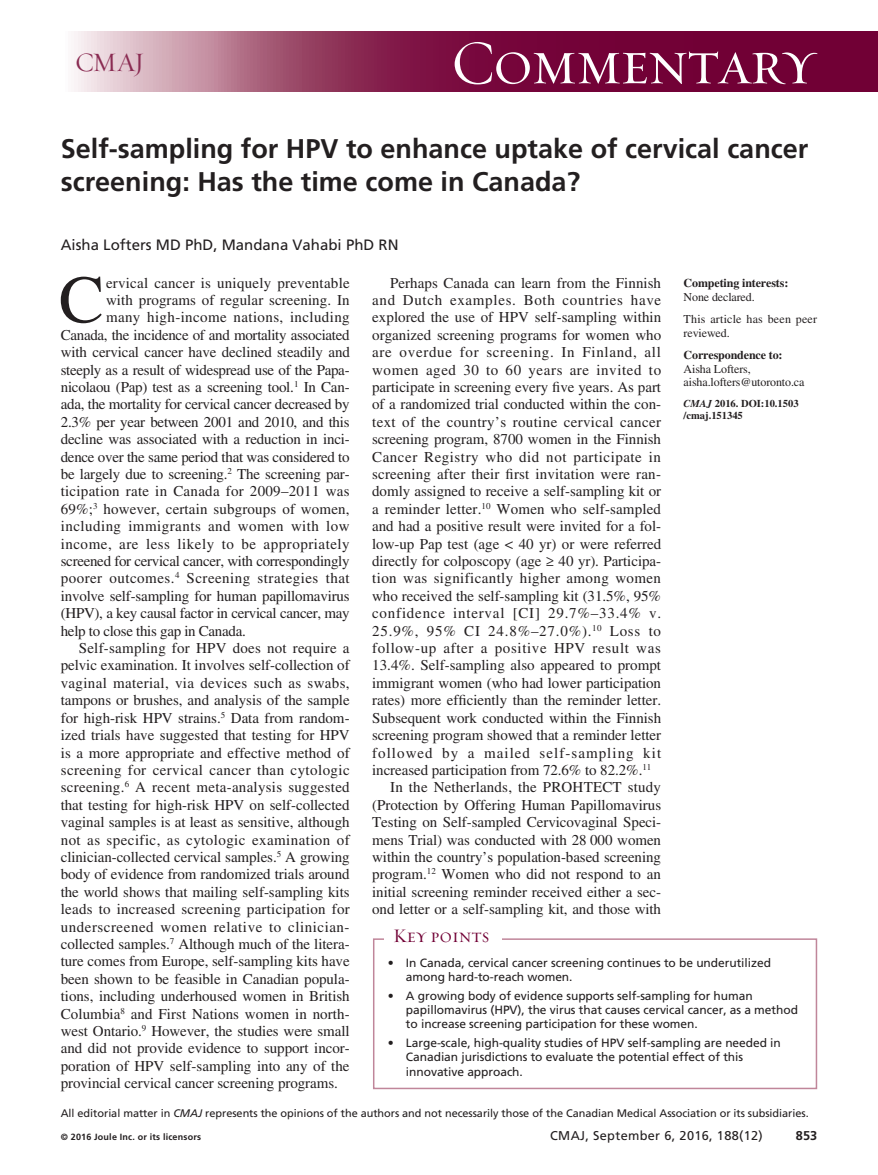
<style>
.page{position:relative;width:878px;height:1175px;background:#fff}
.page>*{position:absolute;margin:0;border:0;box-sizing:border-box;transform-origin:0 0}
.DC{font:67.5px "Times LT Std";color:#231f20}
.t1{font:63px "Requiem Display HTF Small Caps";letter-spacing:-.03em;color:#fff}
.Article_title{font:700 27px/33px "Frutiger LT Std";color:#231f20}
.t2{font:27px "Requiem Display HTF Roman";color:#8a2b52}
.Box_head-Key_points{font:19.5px "Requiem Display HTF Small Caps";color:#710035}
.DC-2{font:15px/17.4px "Times LT Std";letter-spacing:-.01em;color:#231f20;text-align:justify}
.DC-3{font:15px "Times LT Std";letter-spacing:.03em;color:#231f20}
.DC-4{font:15px "Times LT Std";letter-spacing:.015em;color:#231f20}
.DC-5{font:15px "Times LT Std";letter-spacing:.01em;color:#231f20}
.DC-6{font:15px "Times LT Std";letter-spacing:.035em;color:#231f20}
.Contrib{font:15px "Frutiger LT Std";color:#231f20}
.DC-7{font:15px "Times LT Std";letter-spacing:.025em;color:#231f20}
.t3{font:12.75px "Frutiger LT Std";letter-spacing:.025em;color:#231f20}
.t4{font:700 12.75px "Frutiger LT Std";color:#231f20}
.Box_list_1{font:12px/14.2px "Frutiger LT Std";letter-spacing:-.005em;color:#231f20}
.Corresp{font:12px/13.5px "Times LT Std";letter-spacing:-.01em;color:#231f20}
.CI{font:700 12px/13.5px "Times LT Std";letter-spacing:-.01em;color:#231f20}
.PJ_small{font:12px/13.5px "Times LT Std";letter-spacing:.015em;color:#231f20}
.t5{font:10.95px "Frutiger LT Std";letter-spacing:-.005em;color:#231f20}
.Article_id{font:700 10.5px/12px "Times LT Std";color:#231f20}
.t6{font:700 9px "Frutiger LT Std";letter-spacing:.02em;color:#231f20}
.s1{font-family:"Frutiger LT Std"}
.s2{font-weight:400}
.s3{font-weight:700}
.s4{font-style:italic}
</style>
<div class="page">
<svg style="left:74px;top:32px;width:804px;height:60px;background:#8f355d"></svg>
<div style="left:373px;top:938px;width:444px;height:151px;border:2px solid #c0869a"></div>
<div style="left:384px;top:927px;width:117px;height:26px;background:#fff"></div>
<h3 class="t2" style="left:75px;top:46px;width:71px">CMAJ</h3>
<h2 class="t1" style="left:451px;top:26px;width:367px">Commentary</h2>
<p class="Article_title" style="left:61px;top:133px;width:749px">Self-sampling for HPV to enhance uptake of cervical cancer screening: Has the time come in Canada?</p>
<p class="Contrib" style="left:61px;top:236px;width:339px">Aisha Lofters MD PhD, Mandana Vahabi PhD RN</p>
<p class="DC" style="left:59px;top:262px;width:47px">C</p>
<p class="DC-4" style="left:106px;top:274px;width:245px">ervical cancer is uniquely preventable</p>
<p class="DC-2" style="left:106px;top:291px;width:245px">with programs of regular screening. In</p>
<p class="DC-7" style="left:106px;top:309px;width:245px">many high-income nations, including</p>
<p class="DC-2" style="left:61px;top:326px;width:290px">Canada, the incidence of and mortality associated</p>
<p class="DC-2" style="left:61px;top:343px;width:290px">with cervical cancer have declined steadily and</p>
<p class="DC-2" style="left:61px;top:361px;width:290px">steeply as a result of widespread use of the Papa-</p>
<p class="DC-2" style="left:61px;top:378px;width:290px">nicolaou (Pap) test as a screening tool.<sup>1</sup> In Can-</p>
<p class="DC-2" style="left:61px;top:395px;width:290px">ada, the mortality for cervical cancer decreased by</p>
<p class="DC-2" style="left:61px;top:413px;width:290px">2.3% per year between 2001 and 2010, and this</p>
<p class="DC-2" style="left:61px;top:430px;width:290px">decline was associated with a reduction in inci-</p>
<p class="DC-2" style="left:61px;top:448px;width:290px">dence over the same period that was considered to</p>
<p class="DC-2" style="left:61px;top:465px;width:289px">be largely due to screening.<sup>2</sup> The screening par-</p>
<p class="DC-4" style="left:61px;top:483px;width:290px">ticipation rate in Canada for 2009–2011 was</p>
<p class="DC-5" style="left:61px;top:500px;width:290px">69%;<sup>3</sup> however, certain subgroups of women,</p>
<p class="DC-3" style="left:61px;top:518px;width:290px">including immigrants and women with low</p>
<p class="DC-6" style="left:61px;top:535px;width:290px">income, are less likely to be appropriately</p>
<p class="DC-2" style="left:61px;top:552px;width:290px">screened for cervical cancer, with correspondingly</p>
<p class="DC-3" style="left:61px;top:570px;width:290px">poorer outcomes.<sup>4</sup> Screening strategies that</p>
<p class="DC-2" style="left:61px;top:587px;width:290px">involve self-sampling for human papillomavirus</p>
<p class="DC-2" style="left:61px;top:604px;width:290px">(HPV), a key causal factor in cervical cancer, may</p>
<p class="DC-2" style="left:61px;top:622px;width:186px">help to close this gap in Canada.</p>
<p class="DC-2" style="left:61px;top:639px;width:290px;text-indent:18px">Self-sampling for HPV does not require a pelvic examination. It involves self-collection of vaginal material, via devices such as swabs, tampons or brushes, and analysis of the sample for high-risk HPV strains.<sup>5</sup> Data from random&shy;ized trials have suggested that testing for HPV is a more appropriate and effective method of screening for cervical cancer than cytologic screening.<sup>6</sup> A recent meta-analysis suggested that testing for high-risk HPV on self-collected vaginal samples is at least as sensitive, although not as specific, as cytologic examination of clinician-collected cervical samples.<sup>5</sup> A growing body of evidence from randomized trials around the world shows that mailing self-sampling kits leads to increased screening participation for underscreened women relative to clinician&shy;collected samples.<sup>7</sup> Although much of the litera&shy;ture comes from Europe, self-sampling kits have been shown to be feasible in Canadian popula&shy;tions, including underhoused women in British Columbia<sup>8</sup> and First Nations women in north&shy;west Ontario.<sup>9</sup> However, the studies were small and did not provide evidence to support incor&shy;poration of HPV self-sampling into any of the provincial cervical cancer screening programs.</p>
<p class="DC-2" style="left:372px;top:274px;width:290px;text-indent:18px">Perhaps Canada can learn from the Finnish and Dutch examples. Both countries have explored the use of HPV self-sampling within organized screening programs for women who are overdue for screening. In Finland, all women aged 30 to 60 years are invited to participate in screening every five years. As part of a randomized trial conducted within the con&shy;text of the country’s routine cervical cancer screening program, 8700 women in the Finnish Cancer Registry who did not participate in screening after their first invitation were ran&shy;domly assigned to receive a self-sampling kit or a reminder letter.<sup>10</sup> Women who self-sampled and had a positive result were invited for a fol&shy;low-up Pap test (age &lt; 40 yr) or were referred directly for colposcopy (age <span class="s1">≥</span> 40 yr). Participa&shy;tion was significantly higher among women who received the self-sampling kit (31.5%, 95% confidence interval [CI] 29.7%–33.4% v.<br>25.9%, 95% CI 24.8%–27.0%).<sup>10</sup> Loss to follow-up after a positive HPV result was 13.4%. Self-sampling also appeared to prompt immigrant women (who had lower participation rates) more efficiently than the reminder letter.<br>Subsequent work conducted within the Finnish screening program showed that a reminder letter followed by a mailed self-sampling kit increased participation from 72.6% to 82.2%.<sup>11</sup></p>
<p class="DC-2" style="left:372px;top:778px;width:290px;text-indent:18px">In the Netherlands, the PROHTECT study (Protection by Offering Human Papillomavirus Testing on Self-sampled Cervicovaginal Speci&shy;mens Trial) was conducted with 28 000 women within the country’s population-based screening program.<sup>12</sup> Women who did not respond to an initial screening reminder received either a sec&shy;ond letter or a self-sampling kit, and those with</p>
<p class="Box_head-Key_points" style="left:393px;top:924px;width:98px">Key points</p>
<p class="CI" style="left:683px;top:276px;width:106px">Competing interests:<br><span class="s2">None declared.</span></p>
<p class="PJ_small" style="left:683px;top:312px;width:135px">This article has been peer reviewed.</p>
<p class="Corresp" style="left:683px;top:348px;width:122px"><span class="s3">Correspondence to:<br></span>Aisha Lofters, aisha.lofters@utoronto.ca</p>
<p class="Article_id" style="left:683px;top:397px;width:116px"><span class="s4">CMAJ</span> 2016. DOI:10.1503 /cmaj.151345</p>
<p class="Box_list_1" style="left:406px;top:955px;width:366px;text-indent:-18px">• In Canada, cervical cancer screening continues to be underutilized among hard-to-reach women.</p>
<p class="Box_list_1" style="left:406px;top:988px;width:393px;text-indent:-18px">• A growing body of evidence supports self-sampling for human papillomavirus (HPV), the virus that causes cervical cancer, as a method to increase screening participation for these women.</p>
<p class="Box_list_1" style="left:406px;top:1036px;width:376px;text-indent:-18px">• Large-scale, high-quality studies of HPV self-sampling are needed in<br>Canadian jurisdictions to evaluate the potential effect of this innovative approach.</p>
<p class="t5" style="left:61px;top:1107px;width:749px">All editorial matter in <span class="s4">CMAJ</span> represents the opinions of the authors and not necessarily those of the Canadian Medical Association or its subsidiaries.</p>
<p class="t6" style="left:61px;top:1131px;width:142px">© 2016 Joule Inc. or its licensors</p>
<p class="t3" style="left:550px;top:1127px;width:214px">CMAJ, September 6, 2016, 188(12)</p>
<p class="t4" style="left:795px;top:1127px;width:23px">853</p>
</div>
